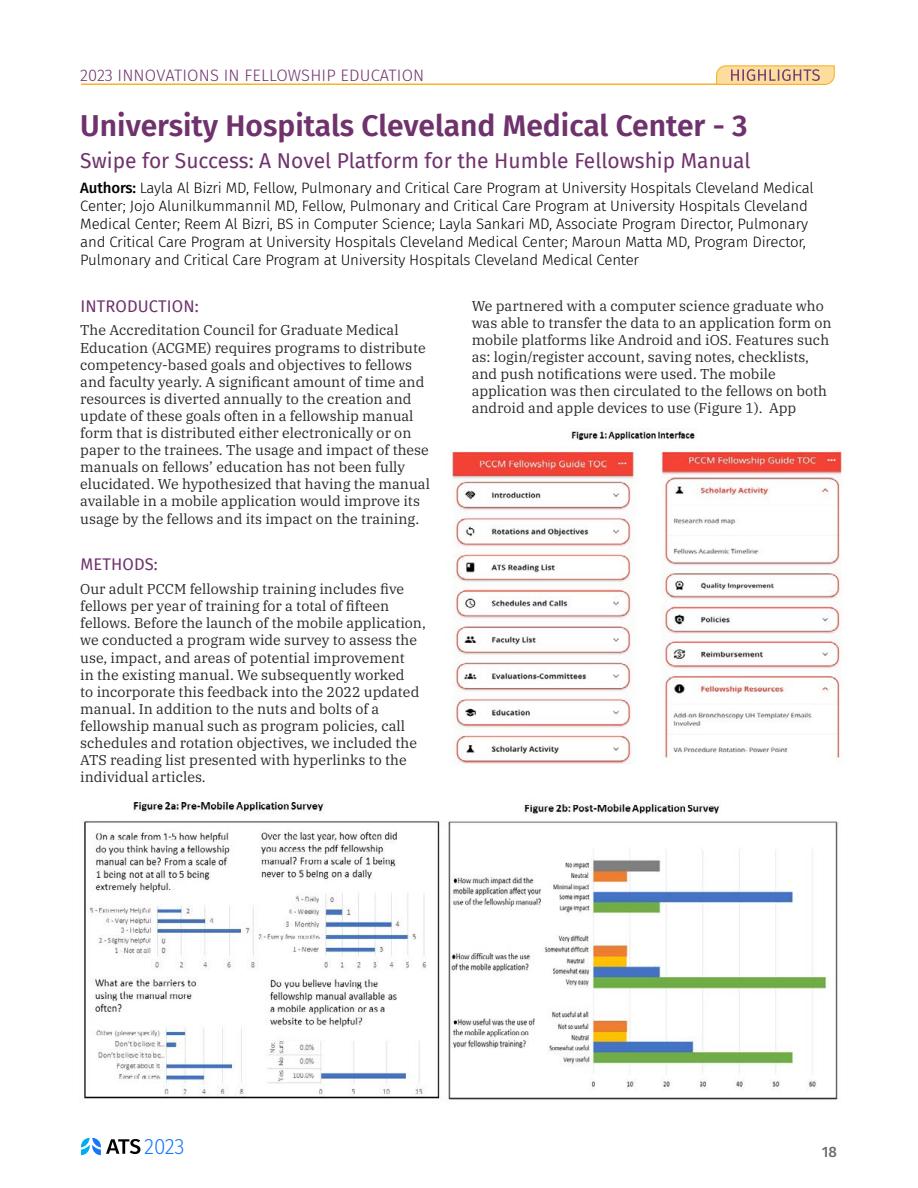
<style>
.page{position:relative;width:918px;height:1188px;background:#fff}
.page>*{position:absolute;margin:0;border:0;box-sizing:border-box;transform-origin:0 0}
.t1{font:600 30px "Fira Sans";color:#6f326d}
.t2{font:300 21.9px "Fira Sans";color:#1877f9;scale:.95 1}
.t3{font:21px "Fira Sans";color:#6f326d}
.t4{font:300 16.5px "Fira Sans";letter-spacing:.01em;color:#6f326d}
.t5{font:16.5px "Fira Sans";letter-spacing:.01em;color:#6f326d}
.t6{font:300 15px/18px "Fira Sans";letter-spacing:-.01em;color:#000}
.t7{font:500 15px "Fira Sans";color:#6d6e71}
.t8{font:14.25px/17.1px "IBM Plex Serif";color:#292829}
.s1{font-weight:500}
</style>
<div class="page">
<hr style="left:81px;top:84px;width:745px;height:1px;background:#faad19">
<svg style="left:81px;top:1138px;width:59px;height:17px"></svg>
<svg style="left:716px;top:65px;width:119px;height:20px"></svg>
<img style="left:452px;top:428px;width:390px;height:336px">
<img style="left:83px;top:802px;width:756px;height:298px">
<p class="t4" style="left:80px;top:64px;width:346px">2023 INNOVATIONS IN FELLOWSHIP EDUCATION</p>
<h1 class="t1" style="left:80px;top:101px;width:669px">University Hospitals Cleveland Medical Center - 3</h1>
<h3 class="t3" style="left:80px;top:145px;width:672px">Swipe for Success: A Novel Platform for the Humble Fellowship Manual</h3>
<p class="t6" style="left:80px;top:179px;width:735px"><span class="s1">Authors:</span> Layla Al Bizri MD, Fellow, Pulmonary and Critical Care Program at University Hospitals Cleveland Medical Center; Jojo Alunilkummannil MD, Fellow, Pulmonary and Critical Care Program at University Hospitals Cleveland Medical Center; Reem Al Bizri, BS in Computer Science; Layla Sankari MD, Associate Program Director, Pulmonary and Critical Care Program at University Hospitals Cleveland Medical Center; Maroun Matta MD, Program Director, Pulmonary and Critical Care Program at University Hospitals Cleveland Medical Center</p>
<p class="t5" style="left:80px;top:293px;width:120px">INTRODUCTION:</p>
<p class="t8" style="left:80px;top:321px;width:351px">The Accreditation Council for Graduate Medical Education (ACGME) requires programs to distribute competency-based goals and objectives to fellows and faculty yearly. A significant amount of time and resources is diverted annually to the creation and update of these goals often in a fellowship manual form that is distributed either electronically or on paper to the trainees. The usage and impact of these manuals on fellows’ education has not been fully elucidated. We hypothesized that having the manual available in a mobile application would improve its usage by the fellows and its impact on the training.</p>
<p class="t5" style="left:80px;top:552px;width:79px">METHODS:</p>
<p class="t8" style="left:80px;top:579px;width:347px">Our adult PCCM fellowship training includes five fellows per year of training for a total of fifteen fellows. Before the launch of the mobile application, we conducted a program wide survey to assess the use, impact, and areas of potential improvement<br>in the existing manual. We subsequently worked<br>to incorporate this feedback into the 2022 updated manual. In addition to the nuts and bolts of a fellowship manual such as program policies, call schedules and rotation objectives, we included the ATS reading list presented with hyperlinks to the individual articles.</p>
<p class="t8" style="left:472px;top:296px;width:361px">We partnered with a computer science graduate who was able to transfer the data to an application form on mobile platforms like Android and iOS. Features such as: login/register account, saving notes, checklists, and push notifications were used. The mobile application was then circulated to the fellows on both android and apple devices to use (Figure 1). App</p>
<h2 class="t2" style="left:144px;top:1131px;width:44px">2023</h2>
<p class="t7" style="left:822px;top:1139px;width:17px">18</p>
</div>
